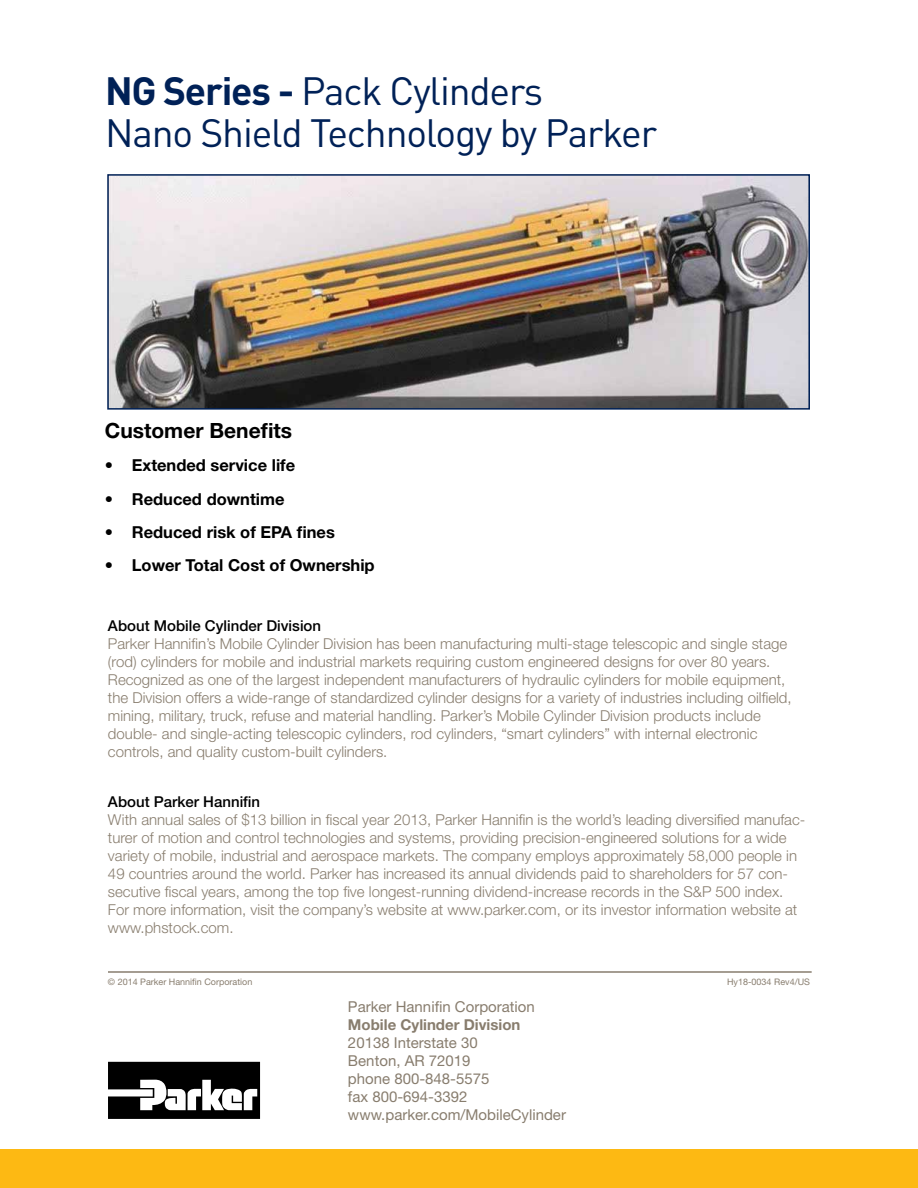
<style>
.page{position:relative;width:918px;height:1188px;background:#fff}
.page>*{position:absolute;margin:0;border:0;box-sizing:border-box;transform-origin:0 0}
.t1{font:39px/42px "DINOT";letter-spacing:-.03em;color:#002157}
.t2{font:700 21px "Helvetica Neue LT Std";color:#000}
.t3{font:700 16.5px "Helvetica Neue LT Std";color:#000}
.t4{font:300 15px/18px "Helvetica Neue LT Std";color:#887d6e}
.t5{font:15px/18px "Helvetica Neue LT Std";color:#887d6e}
.t6{font:500 15px "Helvetica Neue LT Std";color:#000}
.t7{font:700 15px "Helvetica Neue LT Std";color:#887d6e}
.t8{font:9px "Helvetica Neue LT Std";color:#887d6e}
.s1{font-weight:700}
</style>
<div class="page">
<svg style="left:108px;top:1062px;width:152px;height:57px"></svg>
<div style="left:0;top:1150px;width:918px;height:38px;background:#fdb913"></div>
<hr style="left:108px;top:971px;width:704px;height:2px;background:#887d6e">
<img style="left:110px;top:177px;width:697px;height:230px">
<div style="left:107px;top:174px;width:703px;height:236px;border:2px solid #002157"></div>
<h1 class="t1" style="left:105px;top:68px;width:554px"><span class="s1">NG Series -</span> Pack Cylinders<br>Nano Shield Technology by Parker</h1>
<h2 class="t2" style="left:105px;top:417px;width:189px">Customer Benefits</h2>
<p class="t3" style="left:105px;top:455px;width:192px">• Extended service life</p>
<p class="t3" style="left:105px;top:488px;width:181px">• Reduced downtime</p>
<p class="t3" style="left:105px;top:522px;width:232px">• Reduced risk of EPA fines</p>
<p class="t3" style="left:105px;top:555px;width:271px">• Lower Total Cost of Ownership</p>
<p class="t6" style="left:108px;top:617px;width:215px">About Mobile Cylinder Division</p>
<p class="t4" style="left:108px;top:635px;width:685px">Parker Hannifin’s Mobile Cylinder Division has been manufacturing multi-stage telescopic and single stage (rod) cylinders for mobile and industrial markets requiring custom engineered designs for over 80 years.<br>Recognized as one of the largest independent manufacturers of hydraulic cylinders for mobile equipment, the Division offers a wide-range of standardized cylinder designs for a variety of industries including oilfield, mining, military, truck, refuse and material handling. Parker’s Mobile Cylinder Division products include double- and single-acting telescopic cylinders, rod cylinders, “smart cylinders” with internal electronic controls, and quality custom-built cylinders.</p>
<p class="t6" style="left:108px;top:792px;width:154px">About Parker Hannifin</p>
<p class="t4" style="left:108px;top:810px;width:699px">With annual sales of $13 billion in fiscal year 2013, Parker Hannifin is the world’s leading diversified manufac&shy;turer of motion and control technologies and systems, providing precision-engineered solutions for a wide variety of mobile, industrial and aerospace markets. The company employs approximately 58,000 people in 49 countries around the world. Parker has increased its annual dividends paid to shareholders for 57 con&shy;secutive fiscal years, among the top five longest-running dividend-increase records in the S&amp;P 500 index.<br>For more information, visit the company’s website at www.parker.com, or its investor information website at www.phstock.com.</p>
<p class="t8" style="left:108px;top:976px;width:146px">© 2014 Parker Hannifin Corporation</p>
<p class="t8" style="left:727px;top:976px;width:84px">Hy18-0034 Rev4/US</p>
<p class="t5" style="left:348px;top:997px;width:188px">Parker Hannifin Corporation</p>
<p class="t7" style="left:348px;top:1015px;width:174px">Mobile Cylinder Division</p>
<p class="t5" style="left:348px;top:1033px;width:220px">20138 Interstate 30<br>Benton, AR 72019<br>phone 800-848-5575<br>fax 800-694-3392 www.parker.com/MobileCylinder</p>
</div>
